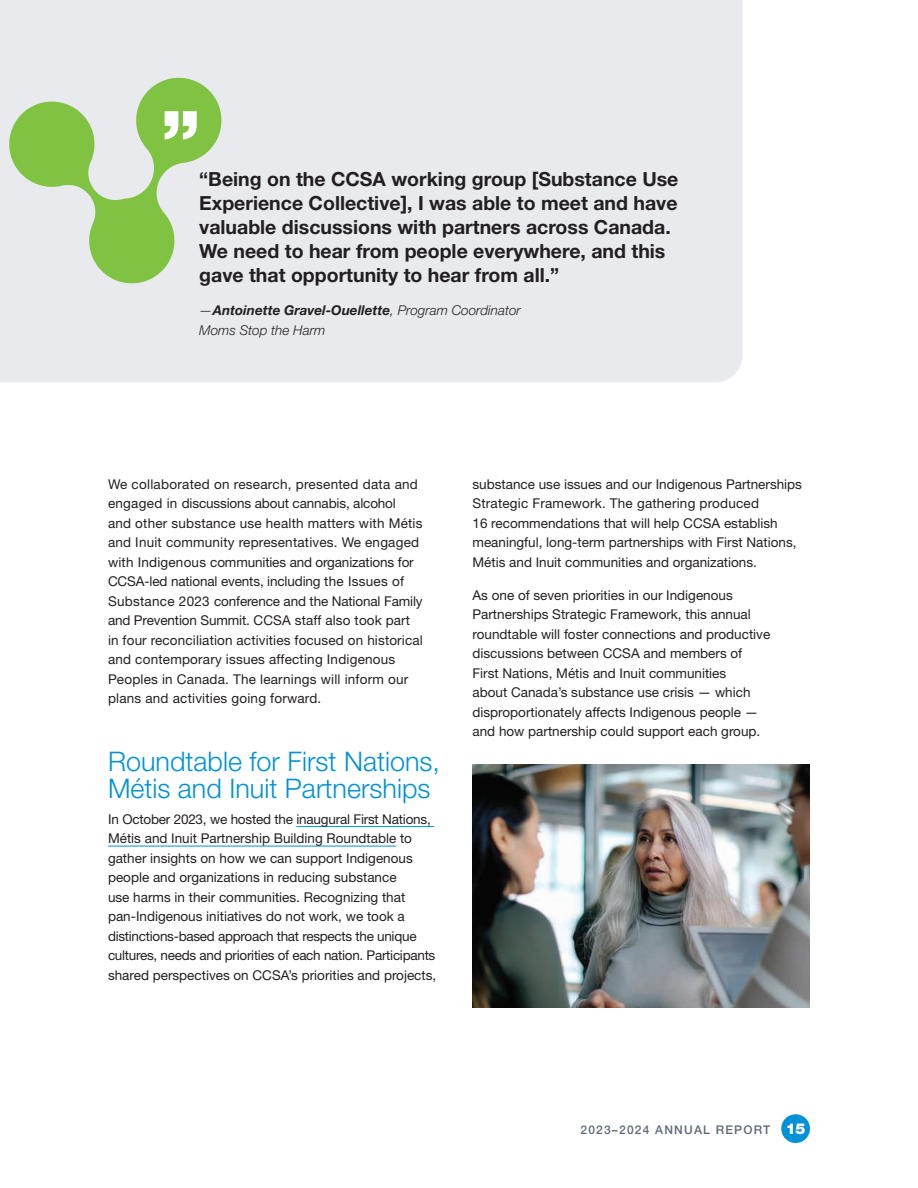
<style>
.page{position:relative;width:918px;height:1188px;background:#fff}
.page>*{position:absolute;margin:0;border:0;box-sizing:border-box;transform-origin:0 0}
.body_text{font:900 75px "Helvetica Neue LT Std";color:#fff}
.t1{font:300 27px/27px "Helvetica Neue LT Std";color:#0091d6}
.body_Quote{font:700 19.5px/24px "Helvetica Neue LT Std";color:#231f20}
.body_text-2{font:13.5px/19.5px "Helvetica Neue LT Std";color:#231f20}
.body_quote_by{font:italic 700 13.5px "Helvetica Neue LT Std";color:#231f20}
.body_quote_by-2{font:italic 300 13.5px "Helvetica Neue LT Std";color:#231f20}
.t2{font:500 12px "Helvetica Neue LT Std";letter-spacing:.1em;color:#5d6978}
.s1{font-weight:300}
.s2{font-weight:900;font-size:15px;color:#fff}
</style>
<div class="page">
<div style="left:781px;top:1114px;width:29px;height:29px;background:#0091d6;border-radius:50%"></div>
<div style="left:0;top:0;width:742px;height:382px;background:#e8eaee"></div>
<svg style="left:4px;top:73px;width:221px;height:216px;fill:#e8eaee"></svg>
<hr style="left:296px;top:826px;width:138px;height:1px;background:#0091d6">
<hr style="left:108px;top:846px;width:288px;height:1px;background:#0091d6">
<img style="left:472px;top:765px;width:338px;height:243px">
<p class="body_text" style="left:161px;top:93px;width:40px">”</p>
<p class="body_Quote" style="left:199px;top:167px;width:481px">“Being on the CCSA working group [Substance Use Experience Collective], I was able to meet and have valuable discussions with partners across Canada.<br>We need to hear from people everywhere, and this gave that opportunity to hear from all.”</p>
<p class="body_quote_by" style="left:199px;top:302px;width:323px"><span class="s1">—</span>Antoinette Gravel-Ouellette<span class="s1">, Program Coordinator</span></p>
<p class="body_quote_by-2" style="left:199px;top:322px;width:128px">Moms Stop the Harm</p>
<p class="body_text-2" style="left:108px;top:474px;width:316px">We collaborated on research, presented data and engaged in discussions about cannabis, alcohol<br>and other substance use health matters with Métis and Inuit community representatives. We engaged with Indigenous communities and organizations for CCSA-led national events, including the Issues of Substance 2023 conference and the National Family and Prevention Summit. CCSA staff also took part in four reconciliation activities focused on historical and contemporary issues affecting Indigenous Peoples in Canada. The learnings will inform our plans and activities going forward.</p>
<h3 class="t1" style="left:108px;top:747px;width:334px">Roundtable for First Nations,<br>Métis and Inuit Partnerships</h3>
<p class="body_text-2" style="left:108px;top:809px;width:330px">In October 2023, we hosted the inaugural First Nations, Métis and Inuit Partnership Building Roundtable to gather insights on how we can support Indigenous people and organizations in reducing substance<br>use harms in their communities. Recognizing that pan-Indigenous initiatives do not work, we took a distinctions-based approach that respects the unique cultures, needs and priorities of each nation. Participants shared perspectives on CCSA’s priorities and projects,</p>
<p class="body_text-2" style="left:472px;top:474px;width:331px">substance use issues and our Indigenous Partnerships Strategic Framework. The gathering produced<br>16 recommendations that will help CCSA establish meaningful, long-term partnerships with First Nations, Métis and Inuit communities and organizations.</p>
<p class="body_text-2" style="left:472px;top:585px;width:299px">As one of seven priorities in our Indigenous Partnerships Strategic Framework, this annual roundtable will foster connections and productive discussions between CCSA and members of First Nations, Métis and Inuit communities<br>about Canada’s substance use crisis — which disproportionately affects Indigenous people — and how partnership could support each group.</p>
<p class="t2" style="left:580px;top:1122px;width:226px">2023–2024 ANNUAL REPORT <span class="s2">15</span></p>
</div>
